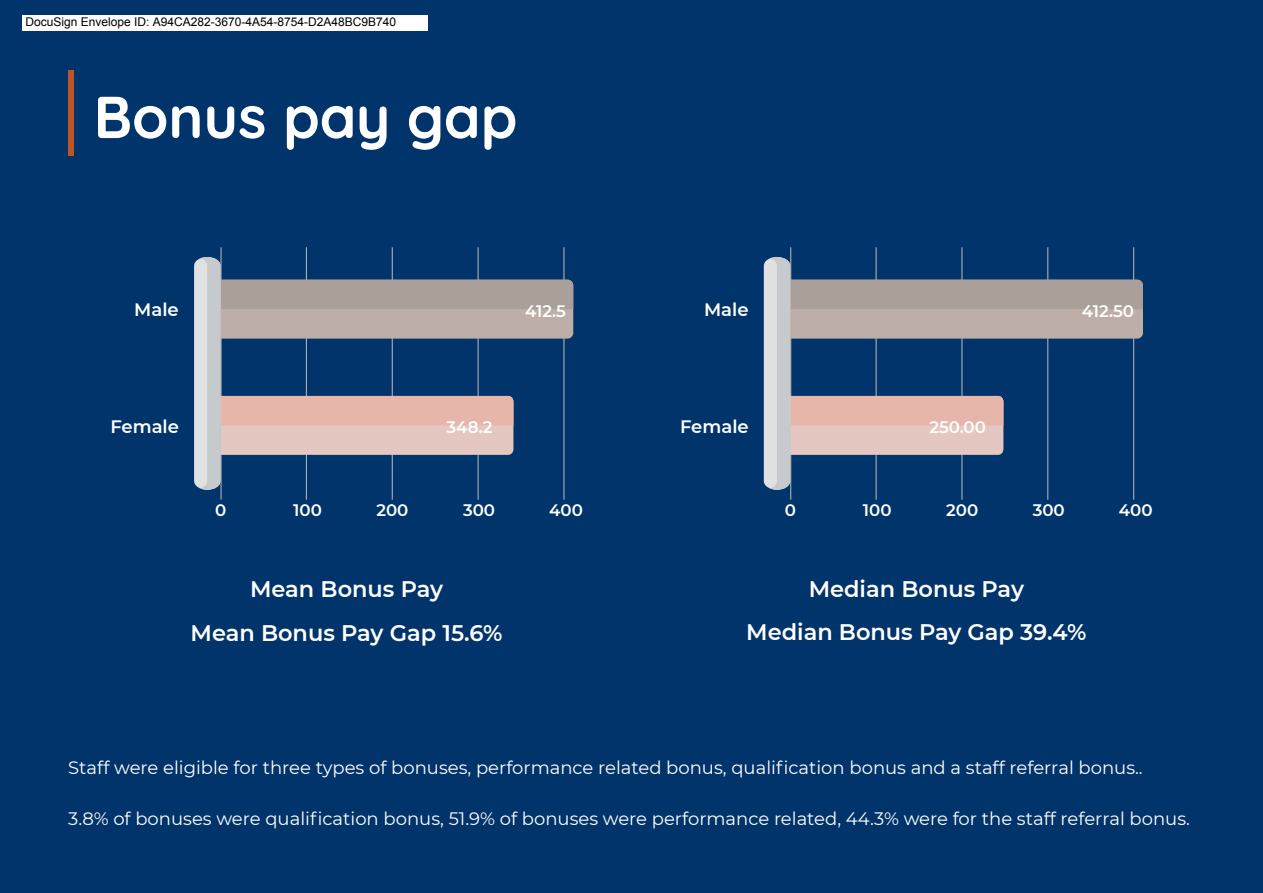
<style>
.page{position:relative;width:1263px;height:893px;background:#00346a}
.page>*{position:absolute;margin:0;border:0;box-sizing:border-box;transform-origin:0 0}
.t1{font:700 58.95px "Quicksand";color:#fff}
.t2{font:600 22.5px/43.7px "Montserrat";color:#fff;text-align:center}
.t3{font:18px "Montserrat";color:#fff}
.t4{font:600 18px "Montserrat";color:#fff}
.t5{font:600 16.65px "Montserrat";color:#fff}
.t6{font:12px "Arial";color:#000}
</style>
<div class="page">
<svg style="left:68px;top:70px;width:6px;height:86px"></svg>
<hr style="left:220px;top:247px;width:2px;height:253px;background:#b7b9b7">
<hr style="left:306px;top:247px;width:1px;height:253px;background:#b7b9b7">
<hr style="left:392px;top:247px;width:1px;height:253px;background:#b7b9b7">
<hr style="left:478px;top:247px;width:1px;height:253px;background:#b7b9b7">
<hr style="left:563px;top:247px;width:1px;height:253px;background:#b7b9b7">
<svg style="left:194px;top:257px;width:379px;height:233px"></svg>
<hr style="left:790px;top:247px;width:1px;height:253px;background:#b7b9b7">
<hr style="left:875px;top:247px;width:2px;height:253px;background:#b7b9b7">
<hr style="left:961px;top:247px;width:1px;height:253px;background:#b7b9b7">
<hr style="left:1047px;top:247px;width:1px;height:253px;background:#b7b9b7">
<hr style="left:1133px;top:247px;width:1px;height:253px;background:#b7b9b7">
<svg style="left:764px;top:257px;width:379px;height:233px"></svg>
<div style="left:22px;top:15px;width:406px;height:15px;background:#fff"></div>
<p class="t6" style="left:26px;top:15px;width:372px">DocuSign Envelope ID: A94CA282-3670-4A54-8754-D2A48BC9B740</p>
<h1 class="t1" style="left:94px;top:68px;width:425px">Bonus pay gap</h1>
<p class="t4" style="left:134px;top:297px;width:46px">Male</p>
<p class="t5" style="left:525px;top:299px;width:42px">412.5</p>
<p class="t4" style="left:704px;top:297px;width:46px">Male</p>
<p class="t5" style="left:1082px;top:299px;width:54px">412.50</p>
<p class="t4" style="left:110px;top:414px;width:70px">Female</p>
<p class="t5" style="left:446px;top:416px;width:48px">348.2</p>
<p class="t4" style="left:680px;top:414px;width:70px">Female</p>
<p class="t5" style="left:929px;top:416px;width:58px">250.00</p>
<p class="t5" style="left:215px;top:498px;width:13px">0</p>
<p class="t5" style="left:293px;top:498px;width:30px">100</p>
<p class="t5" style="left:376px;top:498px;width:34px">200</p>
<p class="t5" style="left:463px;top:498px;width:34px">300</p>
<p class="t5" style="left:549px;top:498px;width:35px">400</p>
<p class="t5" style="left:785px;top:498px;width:13px">0</p>
<p class="t5" style="left:863px;top:498px;width:30px">100</p>
<p class="t5" style="left:946px;top:498px;width:34px">200</p>
<p class="t5" style="left:1033px;top:498px;width:34px">300</p>
<p class="t5" style="left:1119px;top:498px;width:35px">400</p>
<p class="t2" style="left:191px;top:567px;width:313px">Mean Bonus Pay<br>Mean Bonus Pay Gap 15.6%</p>
<p class="t2" style="left:746px;top:567px;width:342px;line-height:42.9px">Median Bonus Pay<br>Median Bonus Pay Gap 39.4%</p>
<p class="t3" style="left:68px;top:755px;width:1076px">Staff were eligible for three types of bonuses, performance related bonus, qualification bonus and a staff referral bonus..</p>
<p class="t3" style="left:68px;top:807px;width:1123px">3.8% of bonuses were qualification bonus, 51.9% of bonuses were performance related, 44.3% were for the staff referral bonus.</p>
</div>
